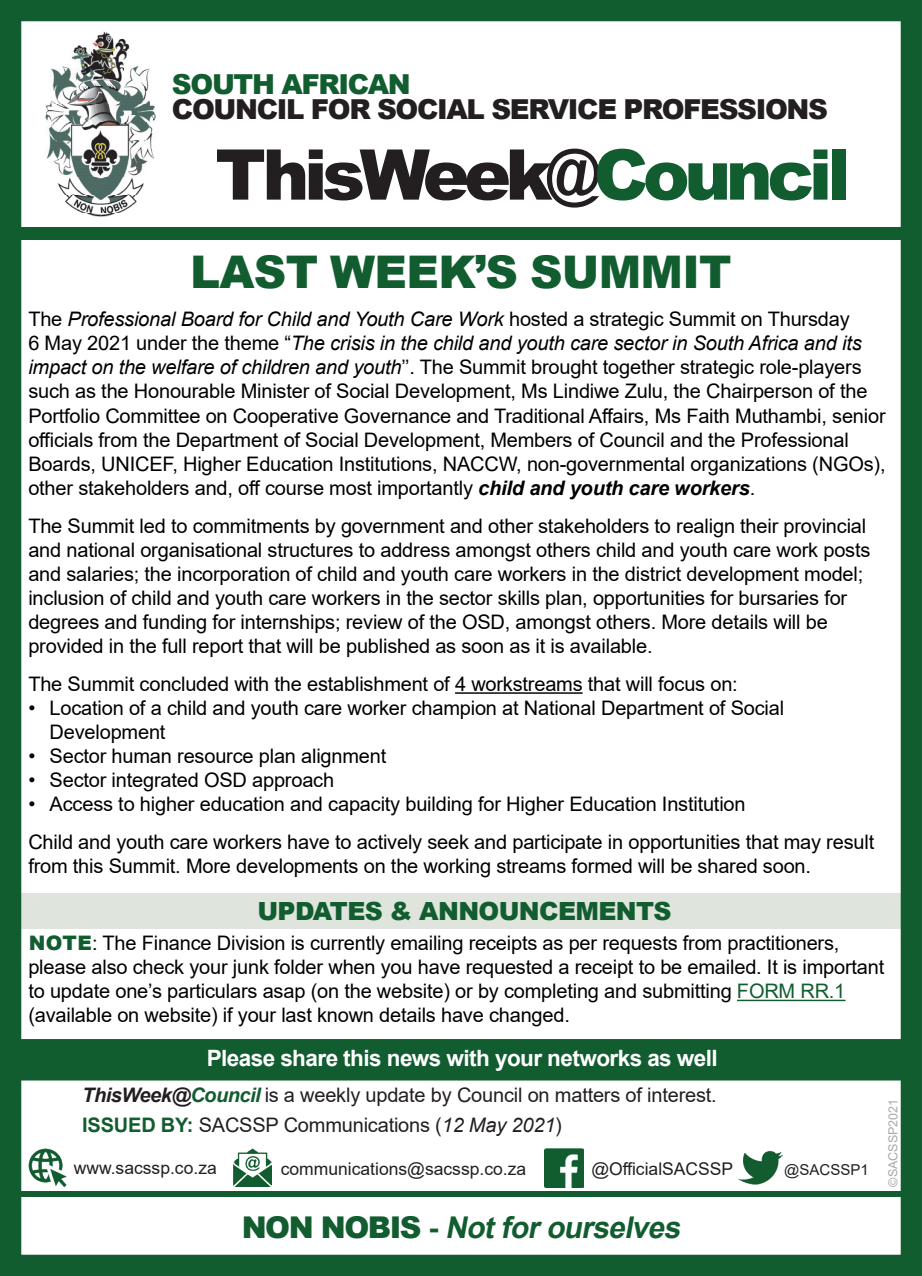
<style>
.page{position:relative;width:922px;height:1276px;background:#fff}
.page>*{position:absolute;margin:0;border:0;box-sizing:border-box;transform-origin:0 0}
.t1{font:900 70px "Arial";letter-spacing:-.075em;color:#231f20}
.t2{font:900 45px "Arial";letter-spacing:-.015em;color:#125d30}
.t3{font:italic 700 30px "Arial";color:#125d30}
.t4{font:900 27.5px "Arial";letter-spacing:-.05em;color:#231f20}
.t5{font:900 27.5px "Arial";letter-spacing:-.05em;color:#125d30}
.t6{font:900 25px "Arial";letter-spacing:-.025em;color:#125d30}
.t7{font:700 22.5px "Arial";letter-spacing:-.025em;color:#fff}
.t8{font:20px/24px "Arial";letter-spacing:-.01em;color:#000}
.t9{font:20px/29.5px "Arial";letter-spacing:-.01em;color:#231f20}
.t10{font:17.5px "Arial";color:#231f20}
.t11{font:15px "Arial";color:#231f20}
.t12{font:12.5px "Arial";color:#a8a9ad}
.s1{color:#125d30}
.s2{font-style:italic}
.s3{font-weight:700;font-style:italic}
.s4{font-weight:900;color:#125d30}
.s5{font-weight:700;font-style:italic;color:#125d30}
.s6{font-weight:700;color:#125d30}
.s7{font-weight:900;font-style:normal}
.s8{font-style:normal}
</style>
<div class="page">
<hr style="left:455px;top:692px;width:127px;height:2px;background:#000">
<div style="left:0;top:893px;width:921px;height:35px;background:#dfe5dc"></div>
<img style="left:45px;top:32px;width:110px;height:184px">
<div style="left:14px;top:227px;width:893px;height:12px;background:#125d30"></div>
<div style="left:14px;top:1191px;width:893px;height:5px;background:#125d30"></div>
<img style="left:28px;top:1148px;width:39px;height:39px">
<img style="left:544px;top:1148px;width:39px;height:39px">
<img style="left:738px;top:1151px;width:44px;height:34px">
<img style="left:233px;top:1148px;width:39px;height:38px">
<hr style="left:736px;top:999px;width:109px;height:2px;background:#125d30">
<div style="left:22px;top:1039px;width:877px;height:41px;background:#125d30"></div>
<div style="left:0;top:0;width:921px;height:1276px;border:21px solid #125d30"></div>
<h3 class="t5" style="left:172px;top:64px;width:240px">SOUTH AFRICAN</h3>
<h3 class="t4" style="left:172px;top:89px;width:657px">COUNCIL FOR SOCIAL SERVICE PROFESSIONS</h3>
<h1 class="t1" style="left:215px;top:124px;width:636px">ThisWeek@<span class="s1">Council</span></h1>
<h2 class="t2" style="left:190px;top:239px;width:543px">LAST WEEK’S SUMMIT</h2>
<p class="t8" style="left:28px;top:307px;width:858px">The <span class="s2">Professional Board for Child and Youth Care Work</span> hosted a strategic Summit on Thursday<br>6 May 2021 under the theme “<span class="s2">The crisis in the child and youth care sector in South Africa and its impact on the welfare of children and youth</span>’’. The Summit brought together strategic role-players such as the Honourable Minister of Social Development, Ms Lindiwe Zulu, the Chairperson of the Portfolio Committee on Cooperative Governance and Traditional Affairs, Ms Faith Muthambi, senior officials from the Department of Social Development, Members of Council and the Professional Boards, UNICEF, Higher Education Institutions, NACCW, non-governmental organizations (NGOs), other stakeholders and, off course most importantly <span class="s3">child and youth care workers</span>.</p>
<p class="t8" style="left:28px;top:513px;width:843px">The Summit led to commitments by government and other stakeholders to realign their provincial and national organisational structures to address amongst others child and youth care work posts and salaries; the incorporation of child and youth care workers in the district development model; inclusion of child and youth care workers in the sector skills plan, opportunities for bursaries for degrees and funding for internships; review of the OSD, amongst others. More details will be provided in the full report that will be published as soon as it is available.</p>
<p class="t8" style="left:28px;top:672px;width:710px">The Summit concluded with the establishment of 4 workstreams that will focus on:</p>
<p class="t8" style="left:50px;top:696px;width:735px;text-indent:-21px">• Location of a child and youth care worker champion at National Department of Social<br>Development</p>
<p class="t8" style="left:28px;top:744px;width:359px">• Sector human resource plan alignment</p>
<p class="t8" style="left:28px;top:768px;width:307px">• Sector integrated OSD approach</p>
<p class="t8" style="left:28px;top:784px;width:847px;line-height:38.2px">• Access to higher education and capacity building for Higher Education Institution<br>Child and youth care workers have to actively seek and participate in opportunities that may result</p>
<p class="t8" style="left:28px;top:854px;width:784px">from this Summit. More developments on the working streams formed will be shared soon.</p>
<p class="t6" style="left:257px;top:893px;width:415px">UPDATES &amp; ANNOUNCEMENTS</p>
<p class="t8" style="left:28px;top:931px;width:857px"><span class="s4">NOTE</span>: The Finance Division is currently emailing receipts as per requests from practitioners, please also check your junk folder when you have requested a receipt to be emailed. It is important to update one’s particulars asap (on the website) or by completing and submitting <span class="s1">FORM RR.1 </span>(available on website) if your last known details have changed.</p>
<p class="t7" style="left:207px;top:1042px;width:512px">Please share this news with your networks as well</p>
<p class="t9" style="left:82px;top:1080px;width:636px"><span class="s3">ThisWeek@</span><span class="s5">Council</span> is a weekly update by Council on matters of interest.<br><span class="s6">ISSUED BY:</span> SACSSP Communications (<span class="s2">12 May 2021</span>)</p>
<p class="t12" style="left:884px;top:1186px;width:89px;rotate:-90deg">©SACSSP2021</p>
<p class="t10" style="left:74px;top:1156px;width:144px">www.sacssp.co.za</p>
<p class="t10" style="left:281px;top:1157px;width:247px">communications@sacssp.co.za</p>
<p class="t10" style="left:591px;top:1157px;width:143px">@OfficialSACSSP</p>
<p class="t11" style="left:784px;top:1159px;width:86px">@SACSSP1</p>
<h3 class="t3" style="left:242px;top:1206px;width:447px"><span class="s7">N O N N O B I S</span> <span class="s8">-</span> Notforourselves</h3>
</div>
